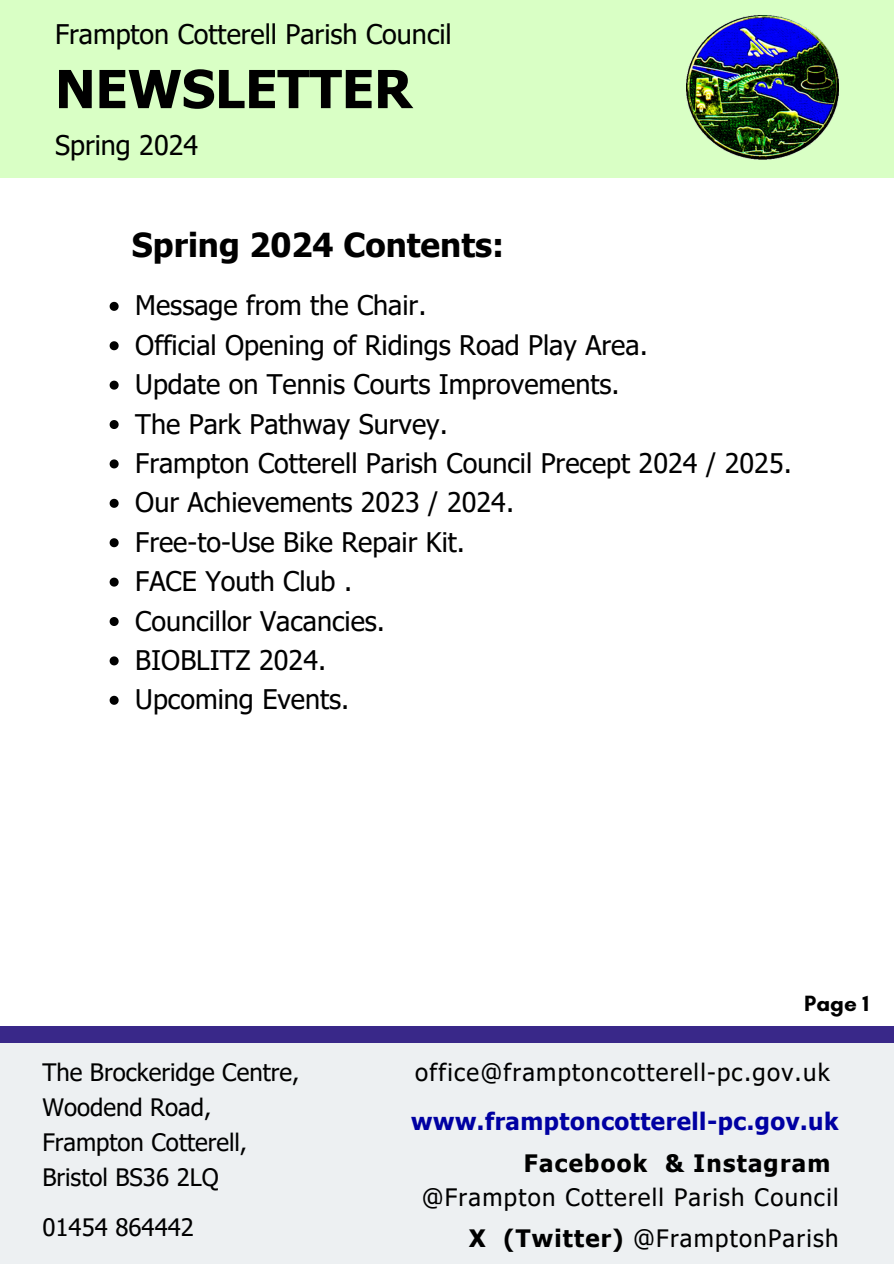
<style>
.page{position:relative;width:894px;height:1264px;background:#fff}
.page>*{position:absolute;margin:0;border:0;box-sizing:border-box;transform-origin:0 0}
.t1{font:700 52.5px "Tahoma";color:#000}
.t2{font:700 33px "Tahoma";color:#000}
.t3{font:27px "Tahoma";color:#000}
.t4{font:24px "Tahoma";letter-spacing:.055em;color:#000}
.t5{font:24px "Tahoma";color:#000}
.t6{font:700 24px "Tahoma";letter-spacing:.02em;color:#0000a2}
.t7{font:700 24px "Tahoma";letter-spacing:.055em;color:#000}
.t8{font:700 22.5px "Glacial Indifference";color:#000}
.s1{font-weight:700}
</style>
<div class="page">
<svg style="left:110px;top:302px;width:9px;height:9px"></svg>
<svg style="left:110px;top:341px;width:9px;height:9px"></svg>
<svg style="left:110px;top:380px;width:9px;height:9px"></svg>
<svg style="left:110px;top:420px;width:9px;height:9px"></svg>
<svg style="left:110px;top:459px;width:9px;height:9px"></svg>
<svg style="left:110px;top:499px;width:9px;height:9px"></svg>
<svg style="left:110px;top:538px;width:9px;height:9px"></svg>
<svg style="left:110px;top:577px;width:9px;height:9px"></svg>
<svg style="left:110px;top:617px;width:9px;height:9px"></svg>
<svg style="left:110px;top:656px;width:9px;height:9px"></svg>
<svg style="left:110px;top:695px;width:9px;height:9px"></svg>
<div style="left:0;top:0;width:893px;height:178px;background:#d9ffc5"></div>
<img style="left:686px;top:15px;width:152px;height:144px">
<div style="left:0;top:1042px;width:893px;height:221px;background:#edf0f2"></div>
<div style="left:0;top:1026px;width:893px;height:17px;background:#392889"></div>
<p class="t3" style="left:55px;top:17px;width:398px">Frampton Cotterell Parish Council</p>
<p class="t1" style="left:55px;top:56px;width:358px">NEWSLETTER</p>
<p class="t3" style="left:55px;top:128px;width:145px">Spring 2024</p>
<p class="t2" style="left:132px;top:224px;width:373px">Spring 2024 Contents:</p>
<p class="t3" style="left:135px;top:288px;width:293px">Message from the Chair.</p>
<h3 class="t3" style="left:135px;top:328px;width:514px">Official Opening of Ridings Road Play Area.</h3>
<h1 class="t3" style="left:135px;top:367px;width:486px">Update on Tennis Courts Improvements.</h1>
<h3 class="t3" style="left:135px;top:406px;width:314px">The Park Pathway Survey.</h3>
<h2 class="t3" style="left:135px;top:446px;width:658px">Frampton Cotterell Parish Council Precept 2024 / 2025.</h2>
<p class="t3" style="left:135px;top:485px;width:380px">Our Achievements 2023 / 2024.</p>
<p class="t3" style="left:135px;top:524px;width:331px">Free-to-Use Bike Repair Kit.</p>
<p class="t3" style="left:135px;top:564px;width:218px">FACE Youth Club .</p>
<p class="t3" style="left:135px;top:603px;width:251px">Councillor Vacancies.</p>
<p class="t3" style="left:135px;top:643px;width:192px">BIOBLITZ 2024.</p>
<p class="t3" style="left:135px;top:682px;width:215px">Upcoming Events.</p>
<p class="t8" style="left:804px;top:989px;width:66px">Page 1</p>
<h4 class="t5" style="left:42px;top:1056px;width:258px">The Brockeridge Centre,</h4>
<p class="t5" style="left:42px;top:1091px;width:170px">Woodend Road,</p>
<p class="t5" style="left:42px;top:1126px;width:206px">Frampton Cotterell,</p>
<p class="t5" style="left:42px;top:1161px;width:178px">Bristol BS36 2LQ</p>
<p class="t5" style="left:42px;top:1212px;width:153px">01454 864442</p>
<p class="t4" style="left:415px;top:1056px;width:416px">office@framptoncotterell-pc.gov.uk</p>
<p class="t6" style="left:411px;top:1106px;width:428px">www.framptoncotterell-pc.gov.uk</p>
<p class="t7" style="left:523px;top:1148px;width:308px">Facebook &amp; Instagram</p>
<p class="t4" style="left:421px;top:1181px;width:418px">@Frampton Cotterell Parish Council</p>
<p class="t4" style="left:469px;top:1223px;width:370px"><span class="s1">X (Twitter)</span> @FramptonParish</p>
</div>
